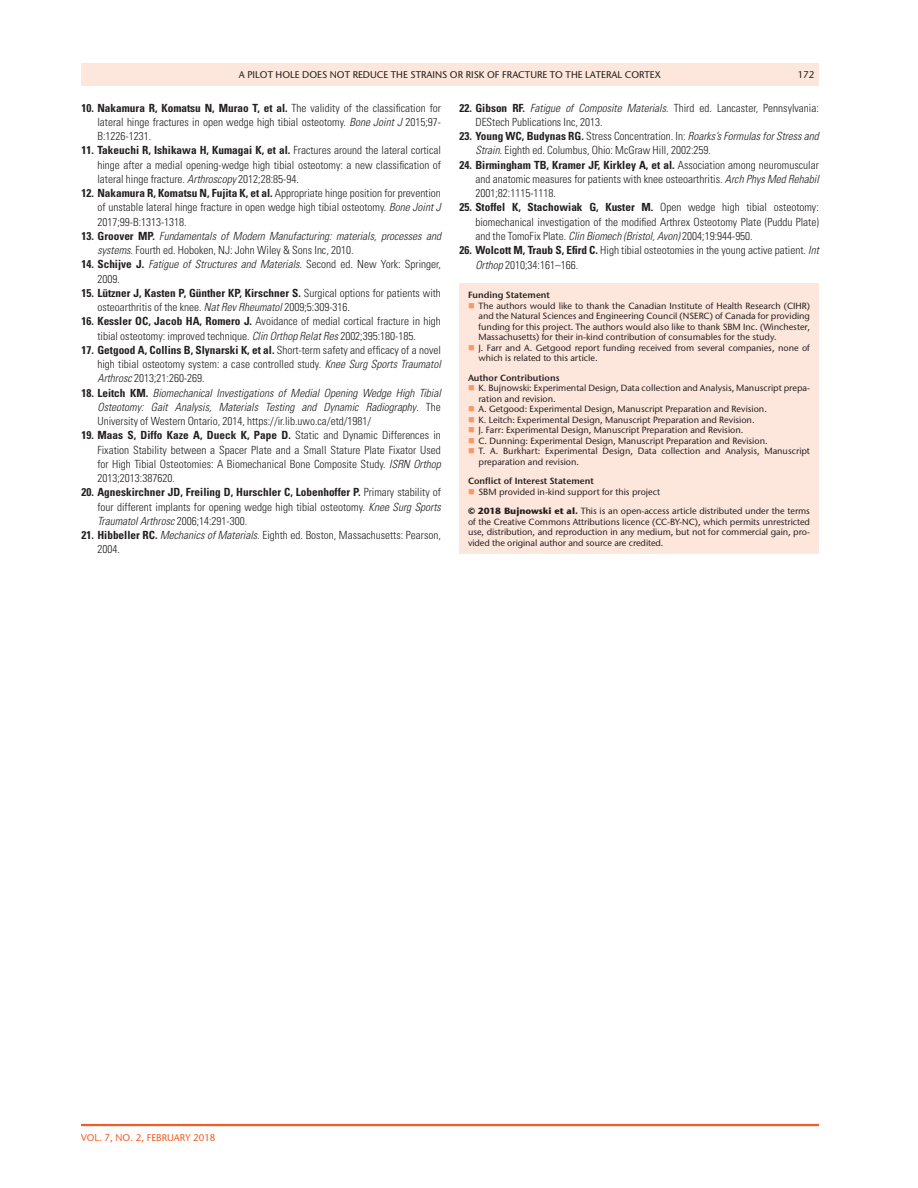
<style>
.page{position:relative;width:918px;height:1188px;background:#fff}
.page>*{position:absolute;margin:0;border:0;box-sizing:border-box;transform-origin:0 0}
.t1{font:300 condensed 11.25px/14.2px "Univers LT Std";color:#231f20;text-align:justify}
.t2{font:italic 300 condensed 11.25px/14.2px "Univers LT Std";color:#231f20}
.t3{font:500 9.75px "Stone Sans ITC Pro";color:#231f20}
.t4{font:500 9.75px "Stone Sans ITC Pro";color:#f25d23}
.t5{font:500 9px/10.5px "Stone Sans ITC Pro";color:#231f20}
.t6{font:600 9px "Stone Sans ITC Pro";color:#231f20}
.s1{font-weight:700}
.s2{font-style:italic}
.s3{font-weight:700;font-style:normal}
.s4{font-style:normal}
</style>
<div class="page">
<div style="left:81px;top:63px;width:738px;height:23px;background:#fde7dc"></div>
<hr style="left:81px;top:1124px;width:738px;height:2px;background:#f25d23">
<div style="left:459px;top:283px;width:360px;height:271px;background:#fde7dc"></div>
<p class="t3" style="left:239px;top:68px;width:424px">A pilot hole does not reduce the strains or risk of fracture to the lateral cortex</p>
<p class="t3" style="left:798px;top:68px;width:18px">172</p>
<p class="t1" style="left:97px;top:101px;width:345px;text-indent:-16px"><span class="s1">10. Nakamura R, Komatsu N, Murao T, et al.</span> The validity of the classification for lateral hinge fractures in open wedge high tibial osteotomy. <span class="s2">Bone Joint J</span> 2015;97- B:1226-1231.</p>
<p class="t1" style="left:97px;top:143px;width:345px;text-indent:-16px"><span class="s1">11. Takeuchi R, Ishikawa H, Kumagai K, et al.</span> Fractures around the lateral cortical hinge after a medial opening-wedge high tibial osteotomy: a new classification of lateral hinge fracture. <span class="s2">Arthroscopy</span> 2012;28:85-94.</p>
<p class="t1" style="left:97px;top:186px;width:345px;text-indent:-16px"><span class="s1">12. Nakamura R, Komatsu N, Fujita K, et al.</span> Appropriate hinge position for prevention of unstable lateral hinge fracture in open wedge high tibial osteotomy. <span class="s2">Bone Joint J </span>2017;99-B:1313-1318.</p>
<p class="t2" style="left:97px;top:229px;width:345px;text-indent:-16px"><span class="s3">13. Groover MP.</span> Fundamentals of Modern Manufacturing: materials, processes and systems<span class="s4">. Fourth ed. Hoboken, NJ: John Wiley &amp; Sons Inc, 2010.</span></p>
<p class="t1" style="left:97px;top:257px;width:345px;text-indent:-16px"><span class="s1">14. Schijve J.</span> <span class="s2">Fatigue of Structures and Materials</span>. Second ed. New York: Springer,<br>2009.</p>
<p class="t1" style="left:97px;top:286px;width:345px;text-indent:-16px"><span class="s1">15. Lützner J, Kasten P, Günther KP, Kirschner S.</span> Surgical options for patients with osteoarthritis of the knee. <span class="s2">Nat Rev Rheumatol</span> 2009;5:309-316.</p>
<p class="t1" style="left:97px;top:314px;width:345px;text-indent:-16px"><span class="s1">16. Kessler OC, Jacob HA, Romero J.</span> Avoidance of medial cortical fracture in high tibial osteotomy: improved technique. <span class="s2">Clin Orthop Relat Res</span> 2002;395:180-185.</p>
<p class="t1" style="left:97px;top:343px;width:345px;text-indent:-16px"><span class="s1">17. Getgood A, Collins B, Slynarski K, et al.</span> Short-term safety and efficacy of a novel high tibial osteotomy system: a case controlled study. <span class="s2">Knee Surg Sports Traumatol Arthrosc</span> 2013;21:260-269.</p>
<p class="t2" style="left:97px;top:386px;width:345px;text-align:justify;text-indent:-16px"><span class="s3">18. Leitch KM.</span> Biomechanical Investigations of Medial Opening Wedge High Tibial Osteotomy: Gait Analysis, Materials Testing and Dynamic Radiography<span class="s4">. The University of Western Ontario, 2014, https://ir.lib.uwo.ca/etd/1981/</span></p>
<p class="t1" style="left:97px;top:428px;width:345px;text-indent:-16px"><span class="s1">19. Maas S, Diffo Kaze A, Dueck K, Pape D.</span> Static and Dynamic Differences in Fixation Stability between a Spacer Plate and a Small Stature Plate Fixator Used for High Tibial Osteotomies: A Biomechanical Bone Composite Study. <span class="s2">ISRN Orthop </span>2013;2013:387620.</p>
<p class="t1" style="left:97px;top:485px;width:345px;text-indent:-16px"><span class="s1">20. Agneskirchner JD, Freiling D, Hurschler C, Lobenhoffer P.</span> Primary stability of four different implants for opening wedge high tibial osteotomy. <span class="s2">Knee Surg Sports Traumatol Arthrosc</span> 2006;14:291-300.</p>
<p class="t1" style="left:97px;top:528px;width:345px;text-indent:-16px"><span class="s1">21. Hibbeller RC.</span> <span class="s2">Mechanics of Materials</span>. Eighth ed. Boston, Massachusetts: Pearson,<br>2004.</p>
<p class="t1" style="left:475px;top:101px;width:345px;text-indent:-16px"><span class="s1">22. Gibson RF.</span> <span class="s2">Fatigue of Composite Materials</span>. Third ed. Lancaster, Pennsylvania:<br>DEStech Publications Inc, 2013.</p>
<p class="t1" style="left:475px;top:129px;width:345px;text-indent:-16px"><span class="s1">23. Young WC, Budynas RG.</span> Stress Concentration. In: <span class="s2">Roarks’s Formulas for Stress and<br>Strain</span>. Eighth ed. Columbus, Ohio: McGraw Hill, 2002:259.</p>
<p class="t1" style="left:475px;top:158px;width:345px;text-indent:-16px"><span class="s1">24. Birmingham TB, Kramer JF, Kirkley A, et al.</span> Association among neuromuscular and anatomic measures for patients with knee osteoarthritis. <span class="s2">Arch Phys Med Rehabil </span>2001;82:1115-1118.</p>
<p class="t1" style="left:475px;top:200px;width:345px;text-indent:-16px"><span class="s1">25. Stoffel K, Stachowiak G, Kuster M.</span> Open wedge high tibial osteotomy: biomechanical investigation of the modified Arthrex Osteotomy Plate (Puddu Plate) and the TomoFix Plate. <span class="s2">Clin Biomech (Bristol, Avon)</span> 2004;19:944-950.</p>
<p class="t1" style="left:475px;top:243px;width:345px;text-indent:-16px"><span class="s1">26. Wolcott M, Traub S, Efird C.</span> High tibial osteotomies in the young active patient. <span class="s2">Int<br>Orthop</span> 2010;34:161–166.</p>
<p class="t6" style="left:468px;top:290px;width:84px">Funding Statement</p>
<p class="t5" style="left:479px;top:300px;width:333px">The authors would like to thank the Canadian Institute of Health Research (CIHR) and the Natural Sciences and Engineering Council (NSERC) of Canada for providing funding for this project. The authors would also like to thank SBM Inc. (Winchester, Massachusetts) for their in-kind contribution of consumables for the study.<br>J. Farr and A. Getgood report funding received from several companies, none of which is related to this article.</p>
<p class="t6" style="left:468px;top:372px;width:93px">Author Contributions</p>
<p class="t5" style="left:479px;top:383px;width:333px">K. Bujnowski: Experimental Design, Data collection and Analysis, Manuscript prepa&shy;ration and revision.<br>A. Getgood: Experimental Design, Manuscript Preparation and Revision.<br>K. Leitch: Experimental Design, Manuscript Preparation and Revision.<br>J. Farr: Experimental Design, Manuscript Preparation and Revision.<br>C. Dunning: Experimental Design, Manuscript Preparation and Revision.<br>T. A. Burkhart: Experimental Design, Data collection and Analysis, Manuscript preparation and revision.</p>
<p class="t6" style="left:468px;top:476px;width:127px">Conflict of Interest Statement</p>
<p class="t5" style="left:468px;top:482px;width:344px;line-height:19.5px;text-indent:11px">SBM provided in-kind support for this project<br><span class="s1">© 2018 Bujnowski et al.</span> This is an open-access article distributed under the terms</p>
<p class="t5" style="left:468px;top:516px;width:343px;text-align:justify">of the Creative Commons Attributions licence (CC-BY-NC), which permits unrestricted use, distribution, and reproduction in any medium, but not for commercial gain, pro&shy;vided the original author and source are credited.</p>
<p class="t4" style="left:81px;top:1132px;width:136px">vol. 7, No. 2, FEBRUARY 2018</p>
</div>
